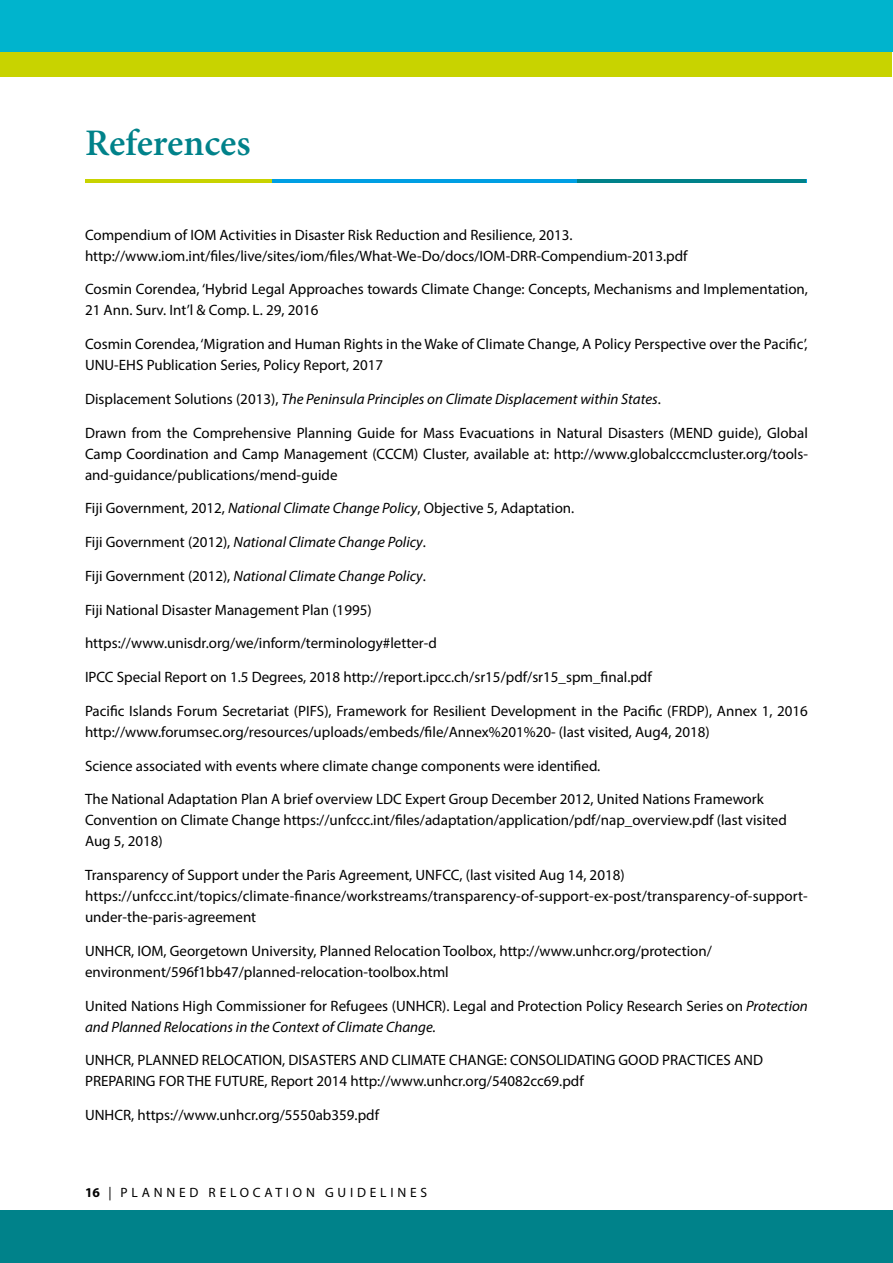
<style>
.page{position:relative;width:893px;height:1263px;background:#fff}
.page>*{position:absolute;margin:0;border:0;box-sizing:border-box;transform-origin:0 0}
.t1{font:600 37.5px "Minion Pro";letter-spacing:-.005em;color:#00828a}
.t2{font:15px/21px "Myriad Pro";color:#000}
.t3{font:italic 15px "Myriad Pro";color:#000}
.t4{font:13.5px "Myriad Pro";letter-spacing:.28em;color:#000}
.s1{font-style:normal}
.s2{font-style:italic}
.s3{font-weight:700}
</style>
<div class="page">
<div style="left:0;top:0;width:892px;height:77px;background:#c8d300"></div>
<div style="left:0;top:0;width:893px;height:52px;background:#00b4cd"></div>
<div style="left:0;top:1210px;width:893px;height:53px;background:#00828a"></div>
<hr style="left:85px;top:180px;width:721px;height:3px;background:#009fe3">
<hr style="left:85px;top:180px;width:186px;height:3px;background:#c8d300">
<hr style="left:577px;top:180px;width:229px;height:3px;background:#00828a">
<h1 class="t1" style="left:85px;top:117px;width:167px">References</h1>
<p class="t2" style="left:85px;top:224px;width:604px">Compendium of IOM Activities in Disaster Risk Reduction and Resilience, 2013. http://www.iom.int/files/live/sites/iom/files/What-We-Do/docs/IOM-DRR-Compendium-2013.pdf</p>
<p class="t2" style="left:85px;top:279px;width:724px">Cosmin Corendea, ‘Hybrid Legal Approaches towards Climate Change: Concepts, Mechanisms and Implementation,<br>21 Ann. Surv. Int’l &amp; Comp. L. 29, 2016</p>
<p class="t2" style="left:85px;top:333px;width:724px">Cosmin Corendea, ‘Migration and Human Rights in the Wake of Climate Change, A Policy Perspective over the Pacific’,<br>UNU-EHS Publication Series, Policy Report, 2017</p>
<p class="t3" style="left:85px;top:390px;width:577px"><span class="s1">Displacement Solutions (2013),</span> The Peninsula Principles on Climate Displacement within States<span class="s1">.</span></p>
<p class="t2" style="left:85px;top:422px;width:724px;text-align:justify">Drawn from the Comprehensive Planning Guide for Mass Evacuations in Natural Disasters (MEND guide), Global Camp Coordination and Camp Management (CCCM) Cluster, available at: http://www.globalcccmcluster.org/tools&shy;and-guidance/publications/mend-guide</p>
<p class="t2" style="left:85px;top:498px;width:491px">Fiji Government, 2012, <span class="s2">National Climate Change Policy</span>, Objective 5, Adaptation.</p>
<p class="t3" style="left:85px;top:533px;width:342px"><span class="s1">Fiji Government (2012),</span> National Climate Change Policy<span class="s1">.</span></p>
<p class="t3" style="left:85px;top:567px;width:342px"><span class="s1">Fiji Government (2012),</span> National Climate Change Policy<span class="s1">.</span></p>
<p class="t2" style="left:85px;top:599px;width:288px">Fiji National Disaster Management Plan (1995)</p>
<p class="t2" style="left:85px;top:633px;width:353px">https://www.unisdr.org/we/inform/terminology#letter-d</p>
<p class="t2" style="left:85px;top:666px;width:568px">IPCC Special Report on 1.5 Degrees, 2018 http://report.ipcc.ch/sr15/pdf/sr15_spm_final.pdf</p>
<p class="t2" style="left:85px;top:700px;width:724px">Pacific Islands Forum Secretariat (PIFS), Framework for Resilient Development in the Pacific (FRDP), Annex 1, 2016 http://www.forumsec.org/resources/uploads/embeds/file/Annex%201%20- (last visited, Aug4, 2018)</p>
<p class="t2" style="left:85px;top:755px;width:517px">Science associated with events where climate change components were identified.</p>
<p class="t2" style="left:85px;top:789px;width:703px">The National Adaptation Plan A brief overview LDC Expert Group December 2012, United Nations Framework<br>Convention on Climate Change https://unfccc.int/files/adaptation/application/pdf/nap_overview.pdf (last visited<br>Aug 5, 2018)</p>
<p class="t2" style="left:85px;top:864px;width:724px">Transparency of Support under the Paris Agreement, UNFCC, (last visited Aug 14, 2018) https://unfccc.int/topics/climate-finance/workstreams/transparency-of-support-ex-post/transparency-of-support&shy;under-the-paris-agreement</p>
<p class="t2" style="left:85px;top:940px;width:628px">UNHCR, IOM, Georgetown University, Planned Relocation Toolbox, http://www.unhcr.org/protection/ environment/596f1bb47/planned-relocation-toolbox.html</p>
<p class="t2" style="left:85px;top:995px;width:724px">United Nations High Commissioner for Refugees (UNHCR). Legal and Protection Policy Research Series on <span class="s2">Protection and Planned Relocations in the Context of Climate Change.</span></p>
<p class="t2" style="left:85px;top:1050px;width:680px">UNHCR, PLANNED RELOCATION, DISASTERS AND CLIMATE CHANGE: CONSOLIDATING GOOD PRACTICES AND<br>PREPARING FOR THE FUTURE, Report 2014 http://www.unhcr.org/54082cc69.pdf</p>
<p class="t2" style="left:85px;top:1104px;width:295px">UNHCR, https://www.unhcr.org/5550ab359.pdf</p>
<p class="t4" style="left:85px;top:1184px;width:344px"><span class="s3">16</span> | PLANNED RELOCATION GUIDELINES</p>
</div>
